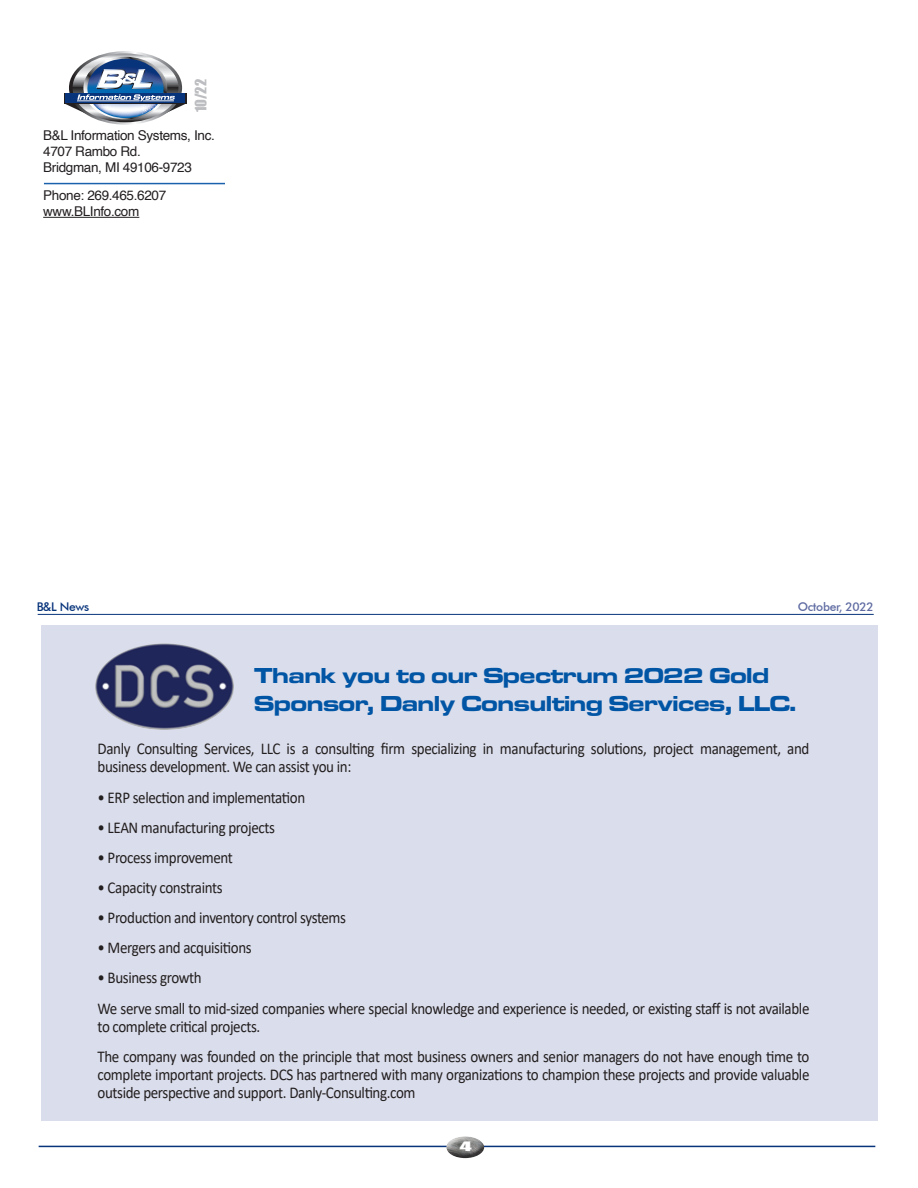
<style>
.page{position:relative;width:918px;height:1188px;background:#fff}
.page>*{position:absolute;margin:0;border:0;box-sizing:border-box;transform-origin:0 0}
.t1{font:700 22.5px/28.5px "Eurostile MN Extended";letter-spacing:-.025em;color:#0155a5}
.t2{font:16.5px/18px "Calibri";letter-spacing:-.025em;color:#231f20;scale:.91 1}
.t3{font:14.4px "Impact";color:#bcbdc0}
.t4{font:13.5px/16.2px "Helvetica";letter-spacing:-.025em;color:#231f20}
.t5{font:500 12px "Futura BT";letter-spacing:-.025em;color:#606ca2}
.t6{font:500 12px "Futura BT";color:#08347b}
.t7{font:12px "Impact";color:#fff;scale:2 1}
</style>
<div class="page">
<div style="left:41px;top:626px;width:837px;height:495px;background:#daddeb"></div>
<img style="left:95px;top:644px;width:139px;height:86px">
<hr style="left:43px;top:217px;width:96px;height:1px;background:#231f20">
<hr style="left:44px;top:183px;width:181px;height:1px;background:#1b61ac">
<div style="left:64px;top:93px;width:123px;height:11px;background:#231f20"></div>
<svg style="left:65px;top:51px;width:120px;height:74px"></svg>
<hr style="left:38px;top:614px;width:836px;height:1px;background:#08347b">
<hr style="left:39px;top:1146px;width:836px;height:1px;background:#08347b">
<div style="left:446px;top:1134px;width:41px;height:17px;background:#fff;opacity:.75"></div>
<div style="left:446px;top:1141px;width:41px;height:18px;background:#231f20;opacity:.75"></div>
<p class="t3" style="left:190px;top:112px;width:35px;rotate:-90deg">10/22</p>
<p class="t4" style="left:43px;top:127px;width:173px">B&amp;L Information Systems, Inc.<br>4707 Rambo Rd.<br>Bridgman, MI 49106-9723</p>
<p class="t4" style="left:43px;top:188px;width:125px">Phone: 269.465.6207 www.BLInfo.com</p>
<p class="t6" style="left:37px;top:599px;width:54px">B&amp;L News</p>
<p class="t5" style="left:798px;top:599px;width:78px">October, 2022</p>
<h1 class="t1" style="left:254px;top:661px;width:544px">Thank you to our Spectrum 2022 Gold<br>Sponsor, Danly Consulting Services, LLC.</h1>
<p class="t2" style="left:98px;top:739px;width:784px">Danly Consulting Services, LLC is a consulting firm specializing in manufacturing solutions, project management, and business development. We can assist you in:</p>
<p class="t2" style="left:98px;top:788px;width:230px">• ERP selection and implementation</p>
<p class="t2" style="left:98px;top:818px;width:196px">• LEAN manufacturing projects</p>
<p class="t2" style="left:98px;top:848px;width:150px">• Process improvement</p>
<p class="t2" style="left:98px;top:878px;width:139px">• Capacity constraints</p>
<p class="t2" style="left:98px;top:908px;width:275px">• Production and inventory control systems</p>
<p class="t2" style="left:98px;top:938px;width:171px">• Mergers and acquisitions</p>
<p class="t2" style="left:98px;top:962px;width:784px;line-height:30.2px">• Business growth<br>We serve small to mid-sized companies where special knowledge and experience is needed, or existing staff is not available</p>
<p class="t2" style="left:98px;top:1011px;width:784px;line-height:30.2px">to complete critical projects.<br>The company was founded on the principle that most business owners and senior managers do not have enough time to</p>
<p class="t2" style="left:98px;top:1065px;width:784px">complete important projects. DCS has partnered with many organizations to champion these projects and provide valuable outside perspective and support. Danly-Consulting.com</p>
<p class="t7" style="left:460px;top:1137px;width:7px">4</p>
</div>
